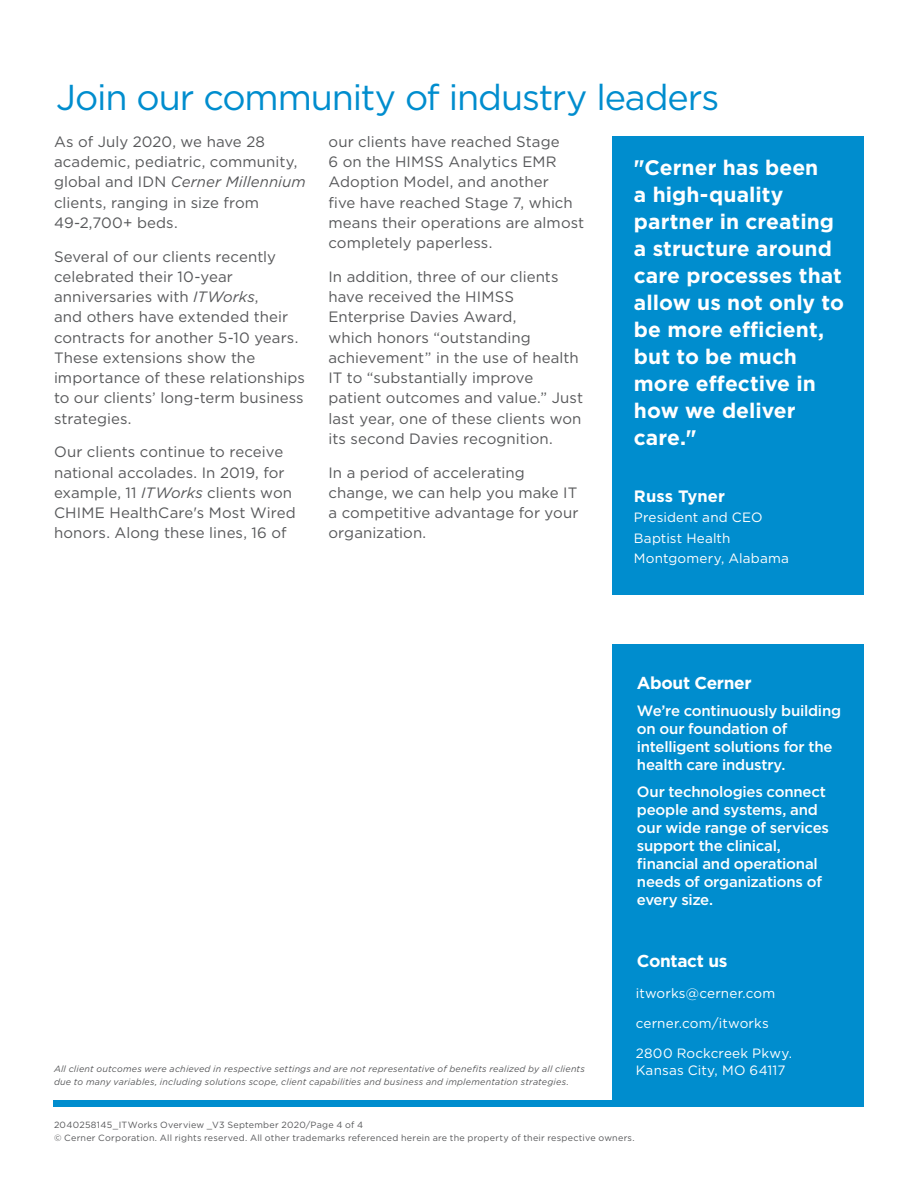
<style>
.page{position:relative;width:918px;height:1188px;background:#fff}
.page>*{position:absolute;margin:0;border:0;box-sizing:border-box;transform-origin:0 0}
.t1{font:36px "Gotham";letter-spacing:-.03em;color:#008dce}
.t2{font:700 21px/27px "Gotham";letter-spacing:.005em;color:#fff}
.t3{font:700 17.25px "Gotham";letter-spacing:-.02em;color:#fff}
.t4{font:700 16.5px "Gotham";letter-spacing:.005em;color:#fff}
.t5{font:15px/20.2px "Gotham";letter-spacing:.005em;color:#57585a}
.t6{font:500 15px/18px "Gotham";letter-spacing:-.015em;color:#fff}
.t7{font:13.5px/20.2px "Gotham";letter-spacing:.015em;color:#fff}
.t8{font:italic 9px/13.5px "Gotham";letter-spacing:.02em;color:#57585a}
.t9{font:9px/13.5px "Gotham";letter-spacing:.025em;color:#57585a}
.s1{font-style:italic}
</style>
<div class="page">
<div style="left:612px;top:645px;width:252px;height:462px;background:#008dce"></div>
<div style="left:612px;top:136px;width:252px;height:459px;background:#008dce"></div>
<div style="left:53px;top:1100px;width:810px;height:7px;background:#008dce"></div>
<h1 class="t1" style="left:56px;top:74px;width:665px">Join our community of industry leaders</h1>
<p class="t5" style="left:54px;top:131px;width:253px">As of July 2020, we have 28 academic, pediatric, community, global and IDN <span class="s1">Cerner Millennium </span>clients, ranging in size from<br>49-2,700+ beds.</p>
<p class="t5" style="left:54px;top:246px;width:252px">Several of our clients recently celebrated their 10-year anniversaries with <span class="s1">ITWorks</span>,<br>and others have extended their contracts for another 5-10 years.<br>These extensions show the importance of these relationships to our clients’ long-term business strategies.</p>
<p class="t5" style="left:54px;top:442px;width:243px">Our clients continue to receive national accolades. In 2019, for example, 11 <span class="s1">ITWorks</span> clients won<br>CHIME HealthCare's Most Wired honors. Along these lines, 16 of</p>
<p class="t5" style="left:328px;top:131px;width:257px">our clients have reached Stage<br>6 on the HIMSS Analytics EMR<br>Adoption Model, and another<br>five have reached Stage 7, which means their operations are almost completely paperless.</p>
<p class="t5" style="left:328px;top:266px;width:256px">In addition, three of our clients have received the HIMSS<br>Enterprise Davies Award,<br>which honors “outstanding achievement” in the use of health<br>IT to “substantially improve patient outcomes and value.” Just last year, one of these clients won its second Davies recognition.</p>
<p class="t5" style="left:328px;top:462px;width:251px">In a period of accelerating change, we can help you make IT a competitive advantage for your organization.</p>
<h2 class="t2" style="left:634px;top:154px;width:212px">"Cerner has been<br>a high-quality partner in creating a structure around care processes that allow us not only to be more efficient, but to be much more effective in how we deliver care."</h2>
<p class="t4" style="left:634px;top:485px;width:93px">Russ Tyner</p>
<p class="t7" style="left:634px;top:507px;width:156px">President and CEO<br>Baptist Health<br>Montgomery, Alabama</p>
<p class="t3" style="left:637px;top:671px;width:116px">About Cerner</p>
<p class="t6" style="left:637px;top:701px;width:206px">We’re continuously building on our foundation of intelligent solutions for the health care industry.</p>
<p class="t6" style="left:637px;top:782px;width:194px">Our technologies connect people and systems, and our wide range of services support the clinical, financial and operational needs of organizations of every size.</p>
<p class="t3" style="left:637px;top:949px;width:92px">Contact us</p>
<p class="t7" style="left:636px;top:983px;width:141px">itworks@cerner.com</p>
<p class="t7" style="left:636px;top:1013px;width:134px">cerner.com/itworks</p>
<p class="t7" style="left:636px;top:1045px;width:158px;line-height:16.5px">2800 Rockcreek Pkwy.<br>Kansas City, MO 64117</p>
<p class="t8" style="left:54px;top:1061px;width:532px">All client outcomes were achieved in respective settings and are not representative of benefits realized by all clients due to many variables, including solutions scope, client capabilities and business and implementation strategies.</p>
<p class="t9" style="left:54px;top:1118px;width:582px">2040258145_ITWorks Overview _V3 September 2020/Page 4 of 4<br>© Cerner Corporation. All rights reserved. All other trademarks referenced herein are the property of their respective owners.</p>
</div>
